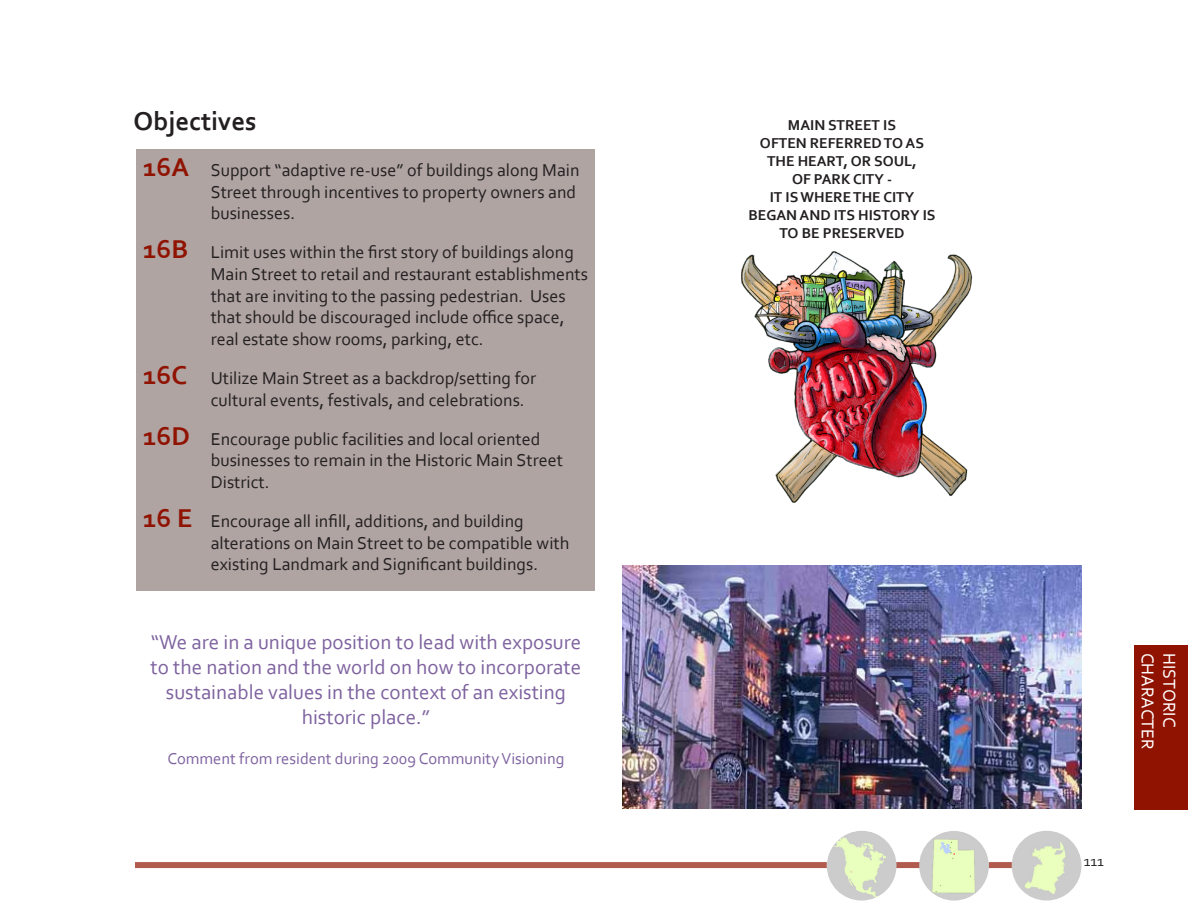
<style>
.page{position:relative;width:1188px;height:918px;background:#fff}
.page>*{position:absolute;margin:0;border:0;box-sizing:border-box;transform-origin:0 0}
.t1{font:700 27px "Corbel";color:#231f20}
.Picture_Explanation{font:21px/25.2px "Corbel";color:#7e629f;text-align:center}
.List_Paragraph{font:18px/21.6px "Corbel";color:#231f20}
.t2{font:18px "Corbel";color:#fff}
.Picture_Explanation-2{font:16.5px "Corbel";color:#7e629f}
.Corbel_12{font:700 15px "Corbel";color:#231f20}
.t3{font:15px "Corbel";color:#231f20}
.s1{font-weight:700;font-size:27px;color:#901302}
</style>
<div class="page">
<div style="left:1134px;top:646px;width:54px;height:164px;background:#901302"></div>
<div style="left:135px;top:862px;width:945px;height:6px;background:#b15a4e"></div>
<img style="left:827px;top:831px;width:70px;height:70px;border-radius:35px">
<img style="left:1012px;top:831px;width:70px;height:70px;border-radius:35px">
<img style="left:919px;top:831px;width:70px;height:70px;border-radius:35px">
<div style="left:136px;top:149px;width:460px;height:442px;background:#afa4a2"></div>
<img style="left:741px;top:251px;width:232px;height:252px">
<img style="left:622px;top:565px;width:460px;height:244px">
<h1 class="t1" style="left:134px;top:104px;width:125px">Objectives</h1>
<p class="List_Paragraph" style="left:211px;top:159px;width:370px;text-indent:-68px"><span class="s1">16A</span> Support “adaptive re-use” of buildings along Main<br>Street through incentives to property owners and businesses.</p>
<p class="List_Paragraph" style="left:211px;top:241px;width:379px;text-indent:-68px"><span class="s1">16B</span> Limit uses within the first story of buildings along Main Street to retail and restaurant establishments that are inviting to the passing pedestrian. Uses that should be discouraged include office space, real estate show rooms, parking, etc.</p>
<p class="List_Paragraph" style="left:211px;top:367px;width:327px;text-indent:-68px"><span class="s1">16C</span> Utilize Main Street as a backdrop/setting for cultural events, festivals, and celebrations.</p>
<p class="List_Paragraph" style="left:211px;top:428px;width:354px;text-indent:-68px"><span class="s1">16D</span> Encourage public facilities and local oriented businesses to remain in the Historic Main Street<br>District.</p>
<p class="List_Paragraph" style="left:211px;top:510px;width:360px;text-indent:-68px"><span class="s1">16 E</span> Encourage all infill, additions, and building alterations on Main Street to be compatible with existing Landmark and Significant buildings.</p>
<p class="Picture_Explanation" style="left:151px;top:629px;width:432px">“We are in a unique position to lead with exposure to the nation and the world on how to incorporate sustainable values in the context of an existing historic place.”</p>
<p class="Picture_Explanation-2" style="left:167px;top:749px;width:399px">Comment from resident during 2009 Community Visioning</p>
<p class="Corbel_12" style="left:788px;top:115px;width:110px">MAIN STREET IS</p>
<p class="Corbel_12" style="left:760px;top:133px;width:166px">OFTEN REFERRED TO AS</p>
<p class="Corbel_12" style="left:767px;top:151px;width:151px">THE HEART, OR SOUL,</p>
<p class="Corbel_12" style="left:792px;top:169px;width:102px">OF PARK CITY -</p>
<p class="Corbel_12" style="left:770px;top:187px;width:146px">IT IS WHERE THE CITY</p>
<p class="Corbel_12" style="left:748px;top:205px;width:189px">BEGAN AND ITS HISTORY IS</p>
<p class="Corbel_12" style="left:779px;top:223px;width:127px">TO BE PRESERVED</p>
<p class="t2" style="left:1159px;top:653px;width:99px;rotate:90deg">CHARACTER</p>
<p class="t2" style="left:1181px;top:653px;width:76px;rotate:90deg">HISTORIC</p>
<p class="t3" style="left:1084px;top:852px;width:22px">111</p>
</div>
